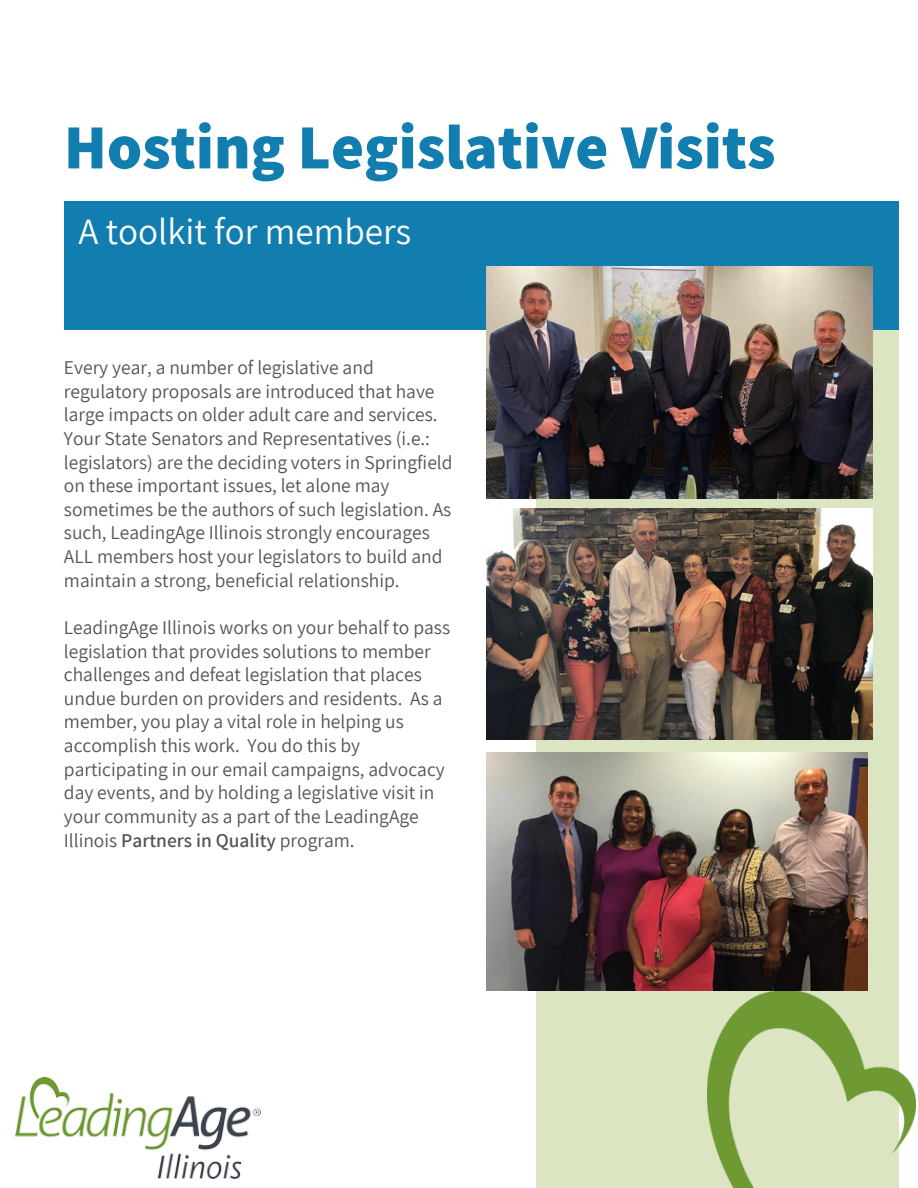
<style>
.page{position:relative;width:918px;height:1188px;background:#fff}
.page>*{position:absolute;margin:0;border:0;box-sizing:border-box;transform-origin:0 0}
.t1{font:800 63px "Assistant";color:#127daf}
.t2{font:37.2px "Assistant";color:#fff}
.t3{font:19.5px/23.7px "Assistant";color:#545454}
.s1{font-weight:600}
</style>
<div class="page">
<div style="left:536px;top:201px;width:363px;height:987px;background:#dbe5c1"></div>
<div style="left:64px;top:201px;width:835px;height:129px;background:#127daf"></div>
<img style="left:486px;top:266px;width:386px;height:233px">
<img style="left:486px;top:508px;width:386px;height:231px">
<img style="left:707px;top:991px;width:209px;height:197px">
<img style="left:16px;top:1078px;width:245px;height:101px">
<img style="left:486px;top:752px;width:382px;height:239px">
<p class="t1" style="left:64px;top:104px;width:713px">Hosting Legislative Visits</p>
<p class="t2" style="left:78px;top:206px;width:334px">A toolkit for members</p>
<p class="t3" style="left:64px;top:355px;width:390px">Every year, a number of legislative and regulatory proposals are introduced that have large impacts on older adult care and services.<br>Your State Senators and Representatives (i.e.: legislators) are the deciding voters in Springfield on these important issues, let alone may sometimes be the authors of such legislation. As such, LeadingAge Illinois strongly encourages ALL members host your legislators to build and maintain a strong, beneficial relationship.</p>
<p class="t3" style="left:64px;top:615px;width:388px">LeadingAge Illinois works on your behalf to pass legislation that provides solutions to member challenges and defeat legislation that places undue burden on providers and residents. As a member, you play a vital role in helping us accomplish this work. You do this by participating in our email campaigns, advocacy day events, and by holding a legislative visit in your community as a part of the LeadingAge Illinois <span class="s1">Partners in Quality</span> program.</p>
</div>
